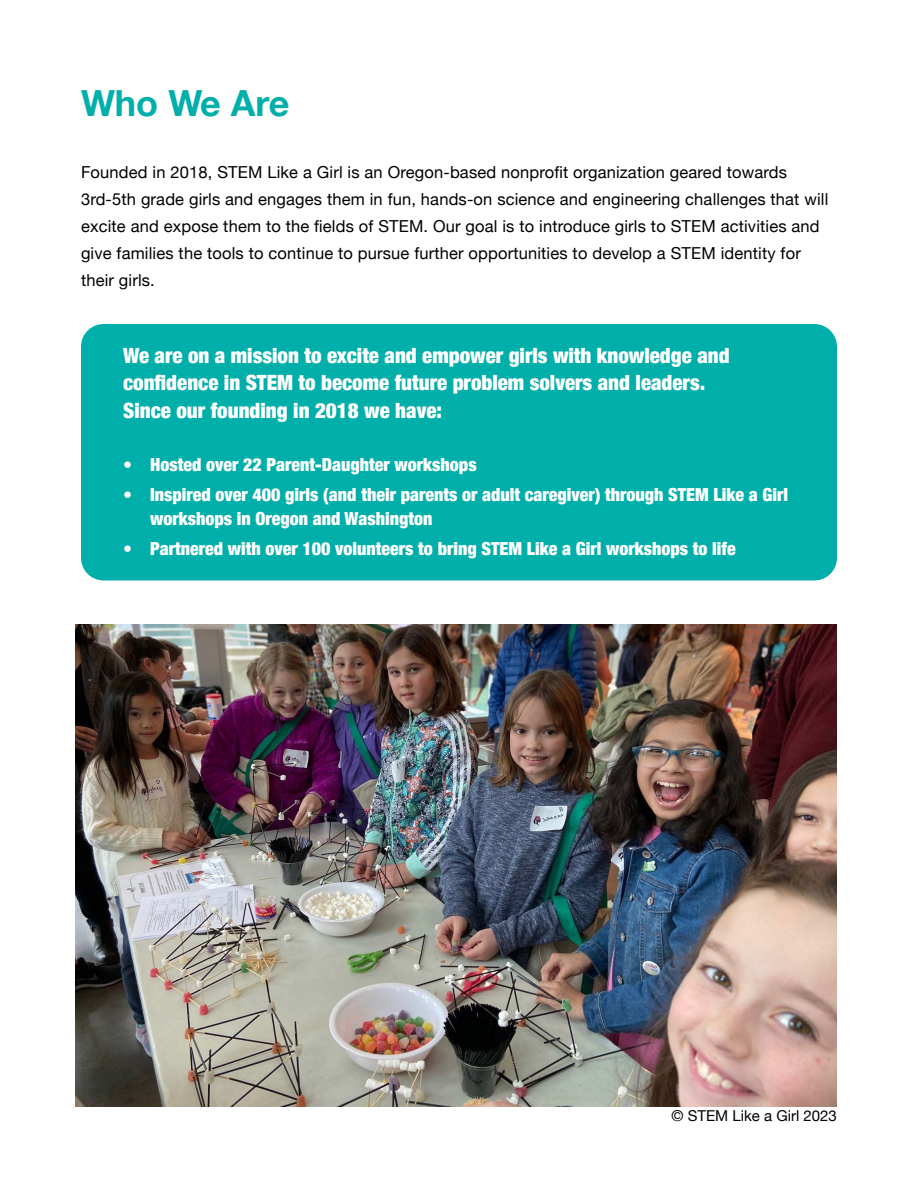
<style>
.page{position:relative;width:918px;height:1188px;background:#fff}
.page>*{position:absolute;margin:0;border:0;box-sizing:border-box;transform-origin:0 0}
.t1{font:700 36px "Helvetica Neue";color:#00afaa}
.t2{font:900 condensed 21px/27px "Helvetica Neue";color:#fff}
.t3{font:900 condensed 18px/24px "Helvetica Neue";color:#fff}
.t4{font:16.5px/27px "Helvetica Neue";letter-spacing:.01em;color:#000}
.t5{font:15px "Helvetica Neue";color:#000}
</style>
<div class="page">
<div style="left:81px;top:324px;width:756px;height:256px;background:#00afaa"></div>
<img style="left:76px;top:624px;width:761px;height:483px">
<h1 class="t1" style="left:81px;top:75px;width:210px">Who We Are</h1>
<p class="t4" style="left:81px;top:160px;width:749px">Founded in 2018, STEM Like a Girl is an Oregon-based nonprofit organization geared towards 3rd-5th grade girls and engages them in fun, hands-on science and engineering challenges that will excite and expose them to the fields of STEM. Our goal is to introduce girls to STEM activities and give families the tools to continue to pursue further opportunities to develop a STEM identity for their girls.</p>
<p class="t2" style="left:123px;top:341px;width:608px">We are on a mission to excite and empower girls with knowledge and confidence in STEM to become future problem solvers and leaders.<br>Since our founding in 2018 we have:</p>
<p class="t3" style="left:123px;top:452px;width:355px">• Hosted over 22 Parent-Daughter workshops</p>
<p class="t3" style="left:150px;top:482px;width:640px;text-indent:-27px">• Inspired over 400 girls (and their parents or adult caregiver) through STEM Like a Girl workshops in Oregon and Washington</p>
<p class="t3" style="left:123px;top:536px;width:614px">• Partnered with over 100 volunteers to bring STEM Like a Girl workshops to life</p>
<p class="t5" style="left:672px;top:1105px;width:167px">© STEM Like a Girl 2023</p>
</div>
